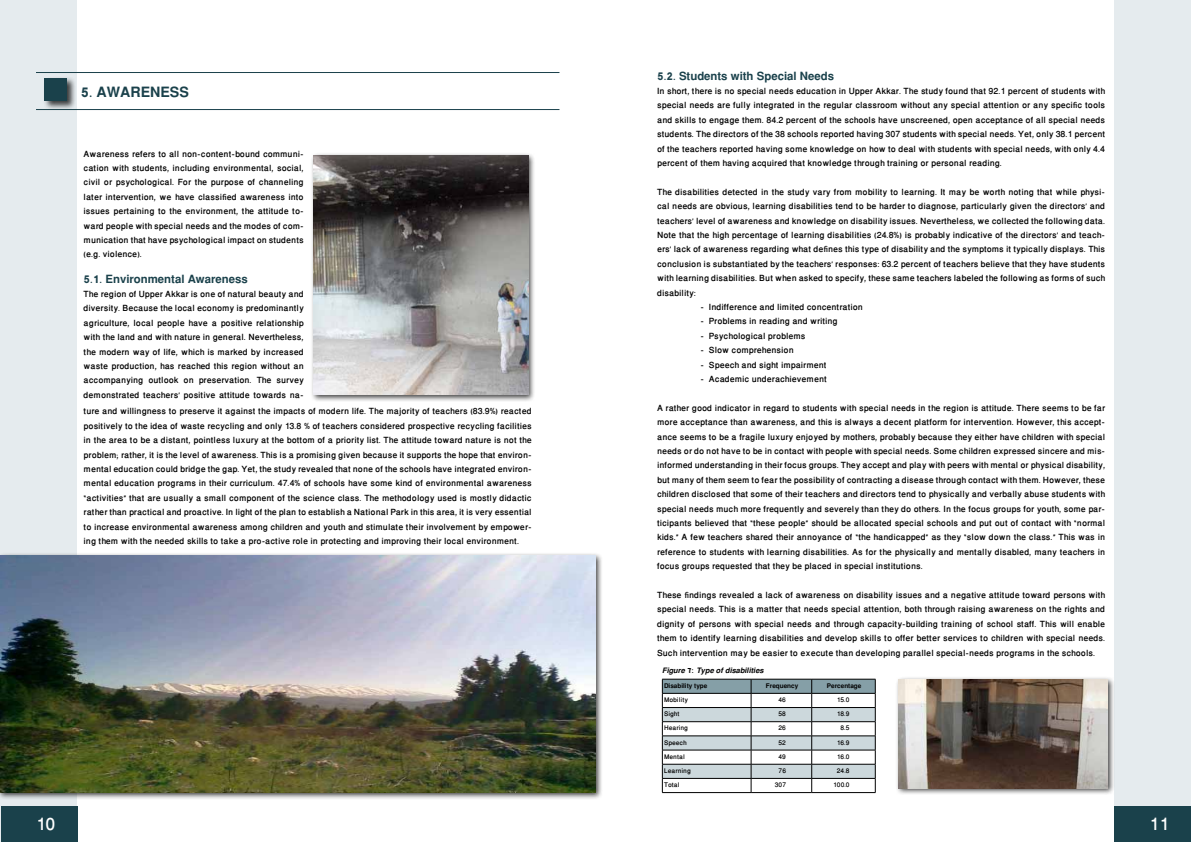
<style>
.page{position:relative;width:1191px;height:842px;background:#fff}
.page>*{position:absolute;margin:0;border:0;box-sizing:border-box;transform-origin:0 0}
.t1{font:500 24px "Win Soft Pro";color:#fff}
.t2{font:700 20px "Win Soft Pro";color:#1a414b}
.t3{font:700 16px "Win Soft Pro";color:#1a414b}
.t4{font:500 12px/14.4px "Win Soft Pro";color:#000;text-align:justify}
.t5{font:italic 700 10.5px "Win Soft Pro";color:#000}
.t6{font:500 9px "Win Soft Pro";color:#000}
.t7{font:700 9px "Win Soft Pro";color:#000}
</style>
<div class="page">
<div style="left:0;top:0;width:77px;height:842px;background:#e5ebee"></div>
<div style="left:1px;top:806px;width:76px;height:36px;background:#1a414b"></div>
<hr style="left:36px;top:109px;width:523px;height:1px;background:#1a414b">
<hr style="left:36px;top:72px;width:523px;height:1px;background:#1a414b">
<div style="left:43px;top:77px;width:33px;height:33px;background:#000;opacity:.75"></div>
<div style="left:44px;top:78px;width:23px;height:23px;background:#1a414b"></div>
<div style="left:310px;top:152px;width:226px;height:250px;background:#000;opacity:.75"></div>
<img style="left:314px;top:156px;width:214px;height:238px">
<div style="left:0;top:552px;width:603px;height:248px;background:#000;opacity:.75"></div>
<img style="left:0;top:556px;width:595px;height:236px">
<div style="left:1114px;top:0;width:77px;height:842px;background:#e5ebee"></div>
<div style="left:1114px;top:806px;width:77px;height:36px;background:#1a414b"></div>
<div style="left:895px;top:676px;width:219px;height:120px;background:#000;opacity:.75"></div>
<img style="left:898px;top:679px;width:209px;height:109px">
<svg style="left:662px;top:679px;width:214px;height:113px"></svg>
<hr style="left:662px;top:792px;width:89px;height:1px;background:#000">
<hr style="left:751px;top:792px;width:60px;height:1px;background:#000">
<hr style="left:811px;top:792px;width:64px;height:1px;background:#000">
<h2 class="t2" style="left:81px;top:77px;width:110px">5. AWARENESS</h2>
<p class="t4" style="left:84px;top:147px;width:222px">Awareness refers to all non-content-bound communi&shy;cation with students, including environmental, social, civil or psychological. For the purpose of channeling later intervention, we have classified awareness into issues pertaining to the environment, the attitude to&shy;ward people with special needs and the modes of com&shy;munication that have psychological impact on students (e.g. violence).</p>
<h3 class="t3" style="left:84px;top:267px;width:166px">5.1. Environmental Awareness</h3>
<p class="t4" style="left:84px;top:287px;width:222px">The region of Upper Akkar is one of natural beauty and diversity. Because the local economy is predominantly agriculture, local people have a positive relationship with the land and with nature in general. Nevertheless, the modern way of life, which is marked by increased waste production, has reached this region without an accompanying outlook on preservation. The survey demonstrated teachers’ positive attitude towards na-</p>
<p class="t4" style="left:84px;top:404px;width:449px">ture and willingness to preserve it against the impacts of modern life. The majority of teachers (83.9%) reacted positively to the idea of waste recycling and only 13.8 % of teachers considered prospective recycling facilities in the area to be a distant, pointless luxury at the bottom of a priority list. The attitude toward nature is not the problem; rather, it is the level of awareness. This is a promising given because it supports the hope that environ&shy;mental education could bridge the gap. Yet, the study revealed that none of the schools have integrated environ&shy;mental education programs in their curriculum. 47.4% of schools have some kind of environmental awareness “activities” that are usually a small component of the science class. The methodology used is mostly didactic rather than practical and proactive. In light of the plan to establish a National Park in this area, it is very essential to increase environmental awareness among children and youth and stimulate their involvement by empower&shy;ing them with the needed skills to take a pro-active role in protecting and improving their local environment.</p>
<h1 class="t1" style="left:36px;top:806px;width:21px">10</h1>
<h3 class="t3" style="left:657px;top:64px;width:178px">5.2. Students with Special Needs</h3>
<p class="t4" style="left:657px;top:84px;width:449px">In short, there is no special needs education in Upper Akkar. The study found that 92.1 percent of students with special needs are fully integrated in the regular classroom without any special attention or any specific tools and skills to engage them. 84.2 percent of the schools have unscreened, open acceptance of all special needs students. The directors of the 38 schools reported having 307 students with special needs. Yet, only 38.1 percent of the teachers reported having some knowledge on how to deal with students with special needs, with only 4.4 percent of them having acquired that knowledge through training or personal reading.</p>
<p class="t4" style="left:657px;top:185px;width:449px">The disabilities detected in the study vary from mobility to learning. It may be worth noting that while physi&shy;cal needs are obvious, learning disabilities tend to be harder to diagnose, particularly given the directors’ and teachers’ level of awareness and knowledge on disability issues. Nevertheless, we collected the following data.<br>Note that the high percentage of learning disabilities (24.8%) is probably indicative of the directors’ and teach&shy;ers’ lack of awareness regarding what defines this type of disability and the symptoms it typically displays. This conclusion is substantiated by the teachers’ responses: 63.2 percent of teachers believe that they have students with learning disabilities. But when asked to specify, these same teachers labeled the following as forms of such disability:</p>
<p class="t4" style="left:700px;top:300px;width:164px">- Indifference and limited concentration</p>
<p class="t4" style="left:700px;top:314px;width:139px">- Problems in reading and writing</p>
<p class="t4" style="left:700px;top:329px;width:106px">- Psychological problems</p>
<p class="t4" style="left:700px;top:343px;width:95px">- Slow comprehension</p>
<p class="t4" style="left:700px;top:357px;width:127px">- Speech and sight impairment</p>
<p class="t4" style="left:700px;top:372px;width:128px">- Academic underachievement</p>
<p class="t4" style="left:657px;top:401px;width:449px">A rather good indicator in regard to students with special needs in the region is attitude. There seems to be far more acceptance than awareness, and this is always a decent platform for intervention. However, this accept&shy;ance seems to be a fragile luxury enjoyed by mothers, probably because they either have children with special needs or do not have to be in contact with people with special needs. Some children expressed sincere and mis&shy;informed understanding in their focus groups. They accept and play with peers with mental or physical disability, but many of them seem to fear the possibility of contracting a disease through contact with them. However, these children disclosed that some of their teachers and directors tend to physically and verbally abuse students with special needs much more frequently and severely than they do others. In the focus groups for youth, some par&shy;ticipants believed that “these people” should be allocated special schools and put out of contact with “normal kids.” A few teachers shared their annoyance of “the handicapped” as they “slow down the class.” This was in reference to students with learning disabilities. As for the physically and mentally disabled, many teachers in focus groups requested that they be placed in special institutions.</p>
<p class="t4" style="left:657px;top:588px;width:449px">These findings revealed a lack of awareness on disability issues and a negative attitude toward persons with special needs. This is a matter that needs special attention, both through raising awareness on the rights and dignity of persons with special needs and through capacity-building training of school staff. This will enable them to identify learning disabilities and develop skills to offer better services to children with special needs.<br>Such intervention may be easier to execute than developing parallel special-needs programs in the schools.</p>
<p class="t5" style="left:662px;top:662px;width:103px">Figure 7: Type of disabilities</p>
<p class="t7" style="left:664px;top:679px;width:45px">Disability type</p>
<p class="t7" style="left:766px;top:679px;width:34px">Frequency</p>
<p class="t7" style="left:827px;top:679px;width:36px">Percentage</p>
<p class="t6" style="left:664px;top:693px;width:25px">Mobility</p>
<p class="t6" style="left:778px;top:693px;width:9px">46</p>
<p class="t6" style="left:837px;top:693px;width:14px">15.0</p>
<p class="t6" style="left:664px;top:708px;width:17px">Sight</p>
<p class="t6" style="left:778px;top:708px;width:9px">58</p>
<p class="t6" style="left:837px;top:708px;width:14px">18.9</p>
<p class="t6" style="left:664px;top:722px;width:26px">Hearing</p>
<p class="t6" style="left:778px;top:722px;width:9px">26</p>
<p class="t6" style="left:840px;top:722px;width:10px">8.5</p>
<p class="t6" style="left:664px;top:736px;width:24px">Speech</p>
<p class="t6" style="left:778px;top:736px;width:9px">52</p>
<p class="t6" style="left:837px;top:736px;width:14px">16.9</p>
<p class="t6" style="left:664px;top:750px;width:22px">Mental</p>
<p class="t6" style="left:778px;top:750px;width:9px">49</p>
<p class="t6" style="left:837px;top:750px;width:14px">16.0</p>
<p class="t6" style="left:664px;top:764px;width:28px">Learning</p>
<p class="t6" style="left:778px;top:764px;width:9px">76</p>
<p class="t6" style="left:837px;top:764px;width:14px">24.8</p>
<p class="t6" style="left:664px;top:778px;width:17px">Total</p>
<p class="t6" style="left:775px;top:778px;width:13px">307</p>
<p class="t6" style="left:833px;top:778px;width:18px">100.0</p>
<h1 class="t1" style="left:1149px;top:806px;width:21px">11</h1>
</div>
